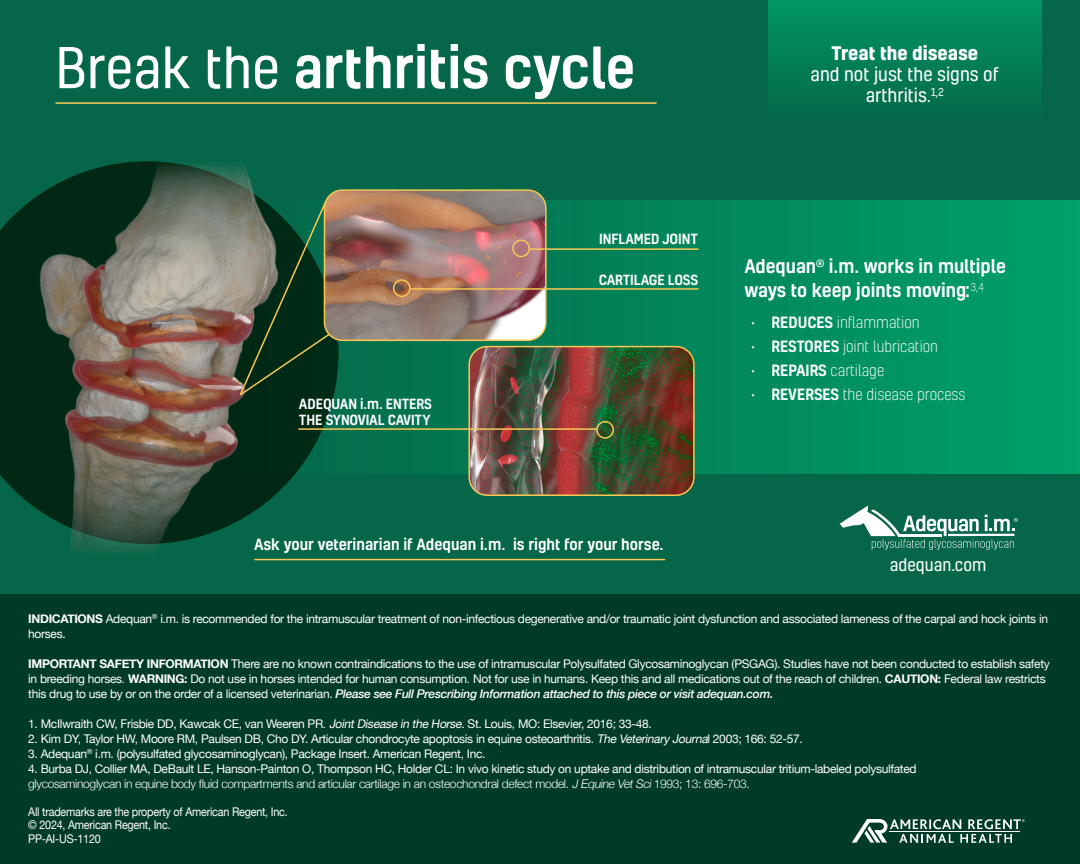
<style>
.page{position:relative;width:1080px;height:864px;background:#056649}
.page>*{position:absolute;margin:0;border:0;box-sizing:border-box;transform-origin:0 0}
.t1{font:500 54px "Kelson";color:#fff}
.t2{font:500 18px/24px "Kelson";color:#fff}
.t3{font:18px/21px "Kelson";color:#fff;text-align:center}
.t4{font:700 18px "Kelson";color:#fff}
.t5{font:16.5px "Kelson";color:#fff}
.t6{font:300 15px "Kelson";color:#fff}
.t7{font:500 15px "Kelson";color:#fff}
.t8{font:500 13.5px/16.2px "Kelson";letter-spacing:-.01em;color:#fff}
.t9{font:12px/15px "Helvetica Neue";letter-spacing:-.025em;color:#fff}
.t10{font:12px/13.5px "Helvetica Neue";letter-spacing:-.025em;color:#fff;scale:.9 1}
.s1{font-weight:400}
.s2{font-weight:500}
.s3{font-weight:700}
.s4{font-weight:300}
.s5{font-weight:500;font-style:italic}
.s6{font-style:italic}
.s7{font-weight:300;font-style:italic}
</style>
<div class="page">
<svg style="left:342px;top:200px;width:738px;height:273px;fill:#018e60"></svg>
<div style="left:768px;top:0;width:273px;height:124px;background:linear-gradient(to bottom,#019664,#046749)"></div>
<svg style="left:0;top:203px;width:28px;height:299px;fill:#002814"></svg>
<hr style="left:255px;top:559px;width:410px;height:1px;background:#f7c954">
<img style="left:28px;top:161px;width:311px;height:400px">
<img style="left:469px;top:347px;width:225px;height:146px">
<div style="left:468px;top:346px;width:227px;height:150px;border:2px solid #f7c954;border-radius:18px"></div>
<img style="left:324px;top:190px;width:222px;height:150px">
<div style="left:324px;top:189px;width:223px;height:152px;border:2px solid #f7c954;border-radius:18px"></div>
<div style="left:393px;top:279px;width:18px;height:18px;border:2px solid #f7c954;border-radius:50%"></div>
<div style="left:512px;top:239px;width:18px;height:18px;border:2px solid #f7c954;border-radius:50%"></div>
<hr style="left:530px;top:248px;width:168px;height:2px;background:#f7c954">
<hr style="left:410px;top:288px;width:288px;height:2px;background:#f7c954">
<div style="left:596px;top:421px;width:18px;height:18px;border:2px solid #f7c954;border-radius:50%"></div>
<hr style="left:299px;top:428px;width:297px;height:2px;background:#f7c954">
<svg style="left:239px;top:200px;width:92px;height:197px"></svg>
<svg style="left:840px;top:505px;width:178px;height:45px"></svg>
<div style="left:0;top:594px;width:1080px;height:270px;background:#003b29"></div>
<svg style="left:852px;top:819px;width:173px;height:24px"></svg>
<hr style="left:55px;top:102px;width:602px;height:2px;background:#f7c954">
<h1 class="t1" style="left:55px;top:31px;width:581px"><span class="s1">Break the</span> arthritis cycle</h1>
<h2 class="t4" style="left:831px;top:41px;width:148px">Treat the disease</h2>
<h2 class="t3" style="left:811px;top:64px;width:190px">and not just the signs of arthritis.<sup>1,2</sup></h2>
<p class="t8" style="left:599px;top:231px;width:100px">INFLAMED JOINT</p>
<p class="t8" style="left:299px;top:396px;width:135px">ADEQUAN i.m. ENTERS<br>THE SYNOVIAL CAVITY</p>
<p class="t8" style="left:599px;top:272px;width:101px">CARTILAGE LOSS</p>
<p class="t7" style="left:254px;top:534px;width:411px">Ask your veterinarian if Adequan i.m. is right for your horse.</p>
<h2 class="t2" style="left:744px;top:254px;width:263px">Adequan<sup>®</sup> i.m. works in multiple ways to keep joints moving:<sup>3,4</sup></h2>
<p class="t6" style="left:751px;top:313px;width:170px">• <span class="s2">REDUCES</span> inflammation</p>
<p class="t6" style="left:751px;top:337px;width:189px">• <span class="s2">RESTORES</span> joint lubrication</p>
<p class="t6" style="left:751px;top:361px;width:135px">• <span class="s2">REPAIRS</span> cartilage</p>
<p class="t6" style="left:751px;top:385px;width:216px">• <span class="s2">REVERSES</span> the disease process</p>
<h3 class="t5" style="left:890px;top:554px;width:98px">adequan.com</h3>
<p class="t9" style="left:28px;top:612px;width:1021px"><span class="s3">INDICATIONS</span> Adequan<sup>®</sup> i.m. is recommended for the intramuscular treatment of non-infectious degenerative and/or traumatic joint dysfunction and associated lameness of the carpal and hock joints in horses.</p>
<p class="t9" style="left:28px;top:657px;width:1023px"><span class="s3">IMPORTANT SAFETY INFORMATION</span> There are no known contraindications to the use of intramuscular Polysulfated Glycosaminoglycan (PSGAG). Studies have not been conducted to establish safety in breeding horses<span class="s4">.</span> <span class="s3">WARNING:</span> Do not use in horses intended for human consumption. Not for use in humans. Keep this and all medications out of the reach of children. <span class="s3">CAUTION:</span> Federal law restricts this drug to use by or on the order of a licensed veterinarian. <span class="s5">Please see Full Prescribing Information attached to this piece or visit adequan.com.</span></p>
<p class="t9" style="left:28px;top:717px;width:625px">1. McIlwraith CW, Frisbie DD, Kawcak CE, van Weeren PR. <span class="s6">JointDiseaseintheHorse</span>. St. Louis, MO: Elsevier, 2016; 33-48.</p>
<p class="t9" style="left:28px;top:732px;width:776px">2. Kim DY, Taylor HW, Moore RM, Paulsen DB, Cho DY. Articular chondrocyte apoptosis in equine osteoarthritis. <span class="s6">TheVeterinaryJourna</span>l 2003; 166: 52-57.</p>
<p class="t9" style="left:28px;top:747px;width:459px">3. Adequan<sup>®</sup> i.m. (polysulfated glycosaminoglycan), Package Insert. American Regent, Inc.</p>
<p class="t9" style="left:28px;top:762px;width:890px">4. Burba DJ, Collier MA, DeBault LE, Hanson-Painton O, Thompson HC, Holder CL: In vivo kinetic study on uptake and distribution of intramuscular tritium-labeled polysulfated <span class="s4">glycosaminoglycan in equine body fluid compartments and articular cartilage in an osteochondral defect model.</span> <span class="s7">JEquineVetSci</span><span class="s4">1993; 13: 696-703.</span></p>
<p class="t10" style="left:28px;top:805px;width:290px">All trademarks are the property of American Regent, Inc. © 2024, American Regent, Inc.<br>PP-AI-US-1120</p>
</div>
